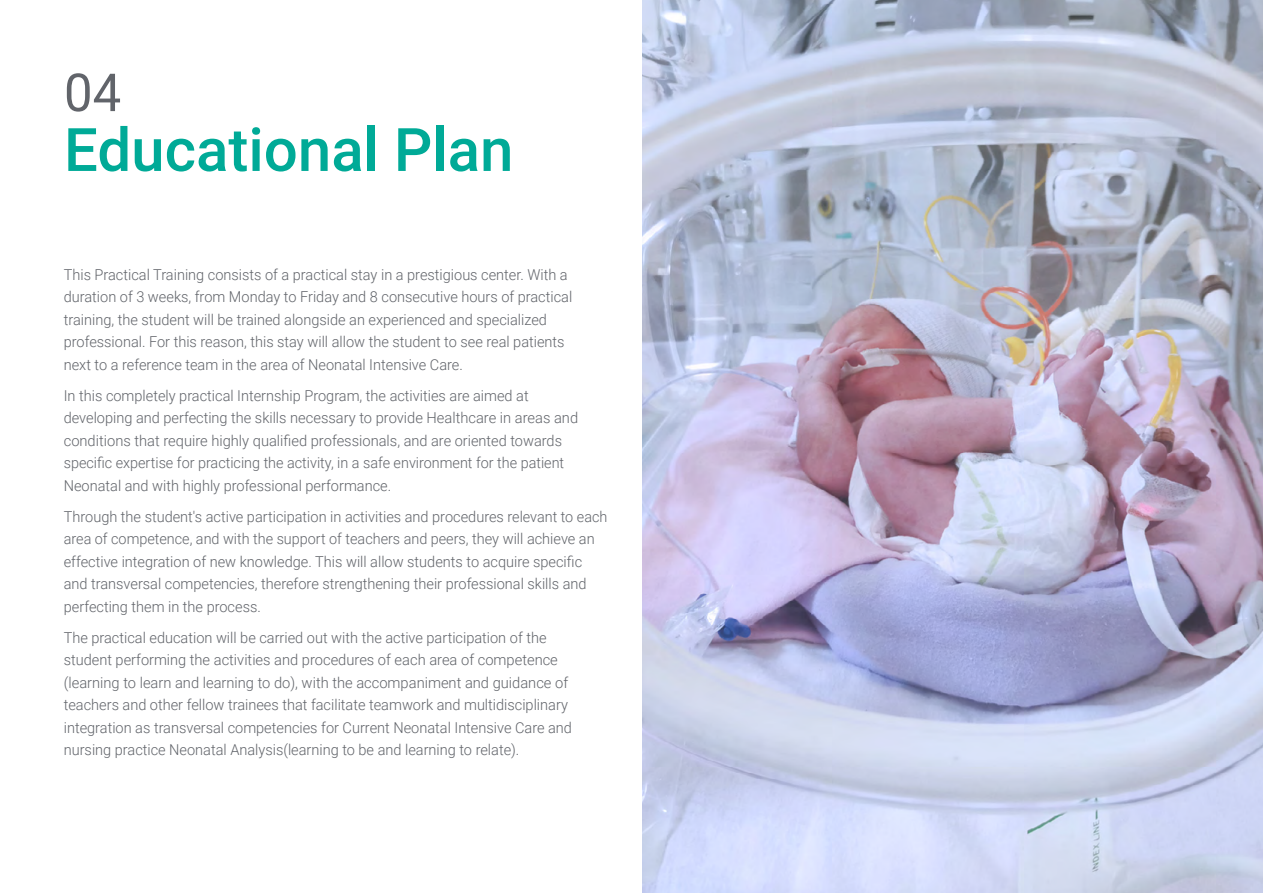
<style>
.page{position:relative;width:1263px;height:893px;background:#fff}
.page>*{position:absolute;margin:0;border:0;box-sizing:border-box;transform-origin:0 0}
.t1{font:500 60px "Roboto";color:#00aa97}
.t2{font:52.5px "Roboto";color:#61646a}
.t3{font:300 15px/22.5px "Roboto";color:#61646a}
</style>
<div class="page">
<img style="left:642px;top:0;width:621px;height:893px">
<h2 class="t2" style="left:64px;top:56px;width:59px">04</h2>
<h1 class="t1" style="left:64px;top:108px;width:451px">Educational Plan</h1>
<p class="t3" style="left:64px;top:262px;width:510px">This Practical Training consists of a practical stay in a prestigious center. With a duration of 3 weeks, from Monday to Friday and 8 consecutive hours of practical training, the student will be trained alongside an experienced and specialized professional. For this reason, this stay will allow the student to see real patients next to a reference team in the area of Neonatal Intensive Care.</p>
<p class="t3" style="left:64px;top:383px;width:516px">In this completely practical Internship Program, the activities are aimed at developing and perfecting the skills necessary to provide Healthcare in areas and conditions that require highly qualified professionals, and are oriented towards specific expertise for practicing the activity, in a safe environment for the patient Neonatal and with highly professional performance.</p>
<p class="t3" style="left:64px;top:504px;width:545px">Through the student's active participation in activities and procedures relevant to each area of competence, and with the support of teachers and peers, they will achieve an effective integration of new knowledge. This will allow students to acquire specific and transversal competencies, therefore strengthening their professional skills and perfecting them in the process.</p>
<p class="t3" style="left:64px;top:625px;width:510px">The practical education will be carried out with the active participation of the student performing the activities and procedures of each area of competence (learning to learn and learning to do), with the accompaniment and guidance of teachers and other fellow trainees that facilitate teamwork and multidisciplinary integration as transversal competencies for Current Neonatal Intensive Care and nursing practice Neonatal Analysis(learning to be and learning to relate).</p>
</div>
